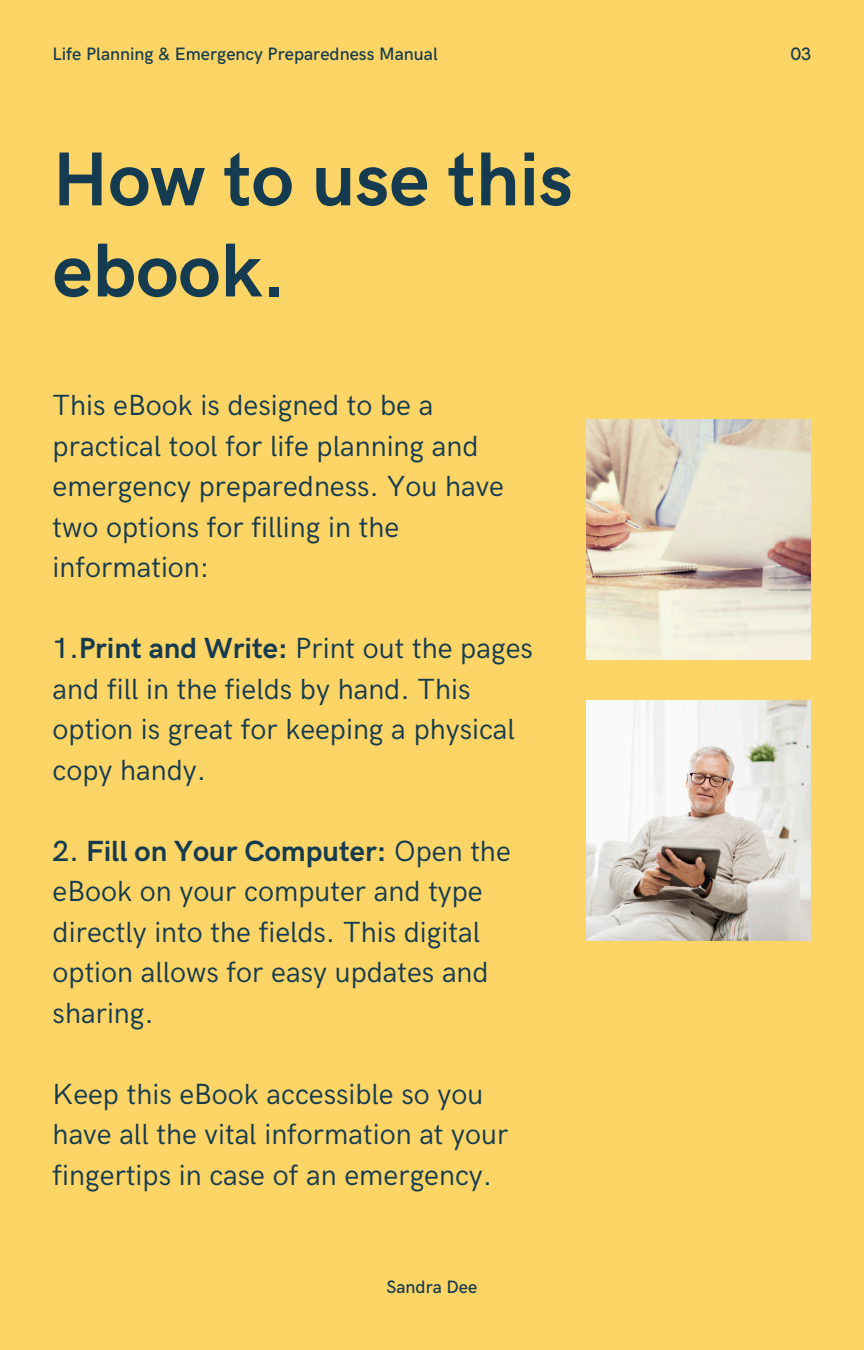
<style>
.page{position:relative;width:864px;height:1350px;background:#fdd466}
.page>*{position:absolute;margin:0;border:0;box-sizing:border-box;transform-origin:0 0}
.t1{font:700 76.5px/91.1px "HK Grotesk";color:#153b50}
.t2{font:29.25px/40.5px "HK Grotesk";color:#153b50}
.t3{font:500 18px "HK Grotesk";color:#153b50}
.s1{font-weight:500}
.s2{font-weight:700}
</style>
<div class="page">
<img style="left:586px;top:701px;width:224px;height:239px">
<img style="left:586px;top:420px;width:224px;height:239px">
<p class="t3" style="left:53px;top:44px;width:387px">Life Planning &amp; Emergency Preparedness Manual</p>
<p class="t3" style="left:791px;top:44px;width:22px">03</p>
<h1 class="t1" style="left:53px;top:137px;width:522px">How to use this ebook.</h1>
<h2 class="t2" style="left:53px;top:386px;width:453px">This eBook is designed to be a practical tool for life planning and emergency preparedness. You have two options for filling in the information:</h2>
<p class="t2" style="left:53px;top:629px;width:482px"><span class="s1">1.</span><span class="s2">Print and Write:</span> Print out the pages and fill in the fields by hand. This option is great for keeping a physical copy handy.</p>
<h2 class="t2" style="left:53px;top:831px;width:460px"><span class="s1">2.</span> <span class="s2">Fill on Your Computer:</span> Open the eBook on your computer and type directly into the fields. This digital option allows for easy updates and sharing.</h2>
<h2 class="t2" style="left:53px;top:1074px;width:457px">Keep this eBook accessible so you have all the vital information at your fingertips in case of an emergency.</h2>
<p class="t3" style="left:387px;top:1277px;width:92px">Sandra Dee</p>
</div>
